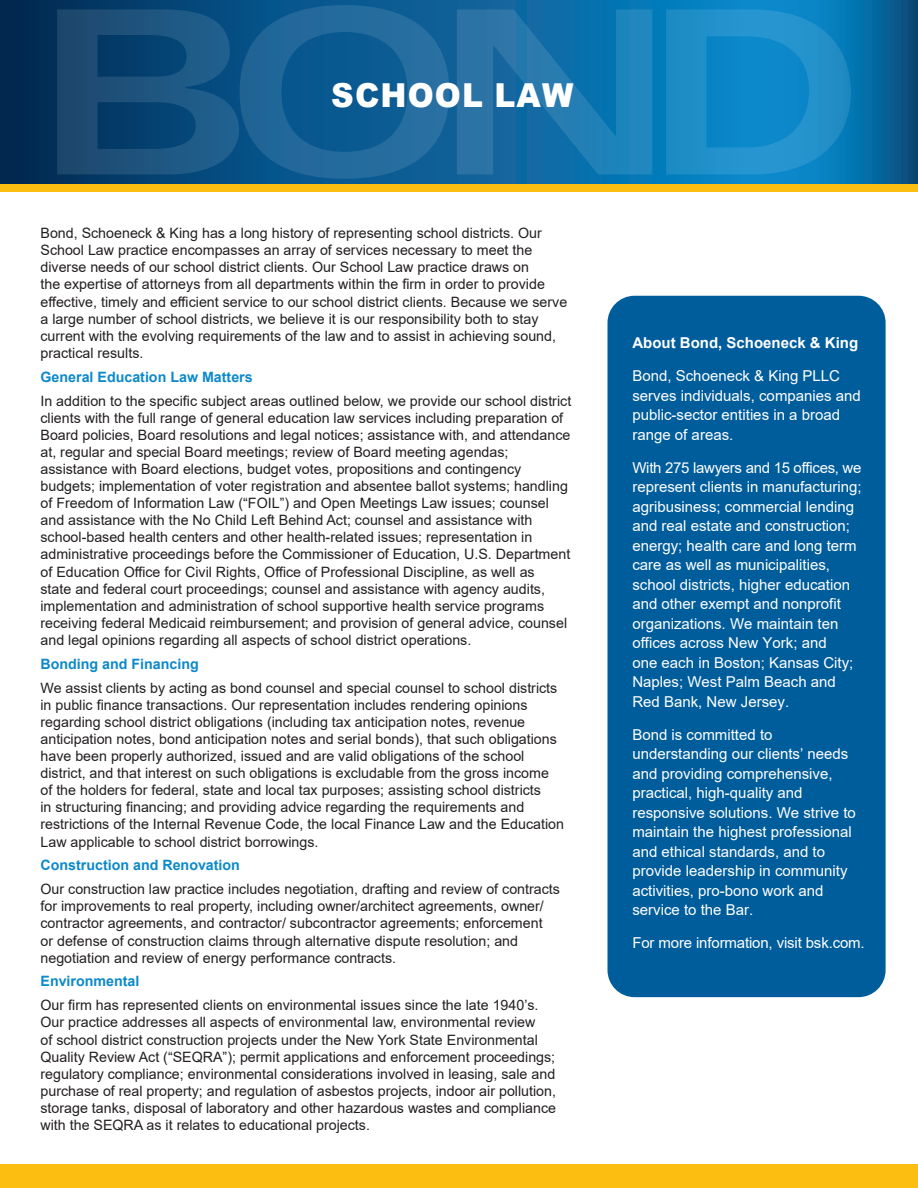
<style>
.page{position:relative;width:918px;height:1188px;background:#fff}
.page>*{position:absolute;margin:0;border:0;box-sizing:border-box;transform-origin:0 0}
.t1{font:900 33px "Arial";letter-spacing:.035em;color:#fff;scale:.95 1}
.t2{font:15px/19.5px "Arial";color:#fff}
.t3{font:700 15px "Arial";color:#fff}
.t4{font:14.25px/17.1px "Arial";color:#231f20}
.t5{font:700 14.25px "Arial";color:#0c89cb}
</style>
<div class="page">
<div style="left:0;top:138px;width:918px;height:54px;background:#fdbe12"></div>
<svg style="left:0;top:0;width:918px;height:184px;background:#055589"></svg>
<svg style="left:57px;top:5px;width:392px;height:174px;background:#155788"></svg>
<svg style="left:457px;top:9px;width:195px;height:165px;background:#1b75ac"></svg>
<svg style="left:666px;top:9px;width:185px;height:165px;background:#178bc7"></svg>
<div style="left:0;top:1164px;width:918px;height:24px;background:#fdbe12"></div>
<div style="left:608px;top:296px;width:278px;height:701px;background:#005d9c;border-radius:27px"></div>
<p class="t1" style="left:331px;top:72px;width:256px">SCHOOL LAW</p>
<p class="t4" style="left:40px;top:224px;width:528px">Bond, Schoeneck &amp; King has a long history of representing school districts. Our School Law practice encompasses an array of services necessary to meet the diverse needs of our school district clients. Our School Law practice draws on<br>the expertise of attorneys from all departments within the firm in order to provide effective, timely and efficient service to our school district clients. Because we serve a large number of school districts, we believe it is our responsibility both to stay current with the evolving requirements of the law and to assist in achieving sound, practical results.</p>
<p class="t5" style="left:40px;top:367px;width:214px">General Education Law Matters</p>
<p class="t4" style="left:40px;top:392px;width:532px">In addition to the specific subject areas outlined below, we provide our school district clients with the full range of general education law services including preparation of Board policies, Board resolutions and legal notices; assistance with, and attendance at, regular and special Board meetings; review of Board meeting agendas; assistance with Board elections, budget votes, propositions and contingency budgets; implementation of voter registration and absentee ballot systems; handling of Freedom of Information Law (“FOIL”) and Open Meetings Law issues; counsel and assistance with the No Child Left Behind Act; counsel and assistance with school-based health centers and other health-related issues; representation in administrative proceedings before the Commissioner of Education, U.S. Department of Education Office for Civil Rights, Office of Professional Discipline, as well as<br>state and federal court proceedings; counsel and assistance with agency audits, implementation and administration of school supportive health service programs receiving federal Medicaid reimbursement; and provision of general advice, counsel and legal opinions regarding all aspects of school district operations.</p>
<p class="t5" style="left:40px;top:654px;width:160px">Bonding and Financing</p>
<p class="t4" style="left:40px;top:679px;width:525px">We assist clients by acting as bond counsel and special counsel to school districts in public finance transactions. Our representation includes rendering opinions regarding school district obligations (including tax anticipation notes, revenue anticipation notes, bond anticipation notes and serial bonds), that such obligations have been properly authorized, issued and are valid obligations of the school district, and that interest on such obligations is excludable from the gross income of the holders for federal, state and local tax purposes; assisting school districts<br>in structuring financing; and providing advice regarding the requirements and restrictions of the Internal Revenue Code, the local Finance Law and the Education Law applicable to school district borrowings.</p>
<p class="t5" style="left:40px;top:855px;width:201px">Construction and Renovation</p>
<p class="t4" style="left:40px;top:881px;width:521px">Our construction law practice includes negotiation, drafting and review of contracts for improvements to real property, including owner/architect agreements, owner/ contractor agreements, and contractor/ subcontractor agreements; enforcement<br>or defense of construction claims through alternative dispute resolution; and negotiation and review of energy performance contracts.</p>
<p class="t5" style="left:40px;top:971px;width:100px">Environmental</p>
<p class="t4" style="left:40px;top:997px;width:517px">Our firm has represented clients on environmental issues since the late 1940’s.<br>Our practice addresses all aspects of environmental law, environmental review<br>of school district construction projects under the New York State Environmental Quality Review Act (“SEQRA”); permit applications and enforcement proceedings; regulatory compliance; environmental considerations involved in leasing, sale and purchase of real property; and regulation of asbestos projects, indoor air pollution, storage tanks, disposal of laboratory and other hazardous wastes and compliance with the SEQRA as it relates to educational projects.</p>
<p class="t3" style="left:632px;top:332px;width:227px">About Bond, Schoeneck &amp; King</p>
<p class="t2" style="left:632px;top:366px;width:230px">Bond, Schoeneck &amp; King PLLC serves individuals, companies and public-sector entities in a broad range of areas.</p>
<p class="t2" style="left:632px;top:458px;width:231px">With 275 lawyers and 15 offices, we represent clients in manufacturing; agribusiness; commercial lending and real estate and construction; energy; health care and long term care as well as municipalities, school districts, higher education and other exempt and nonprofit organizations. We maintain ten offices across New York; and<br>one each in Boston; Kansas City;<br>Naples; West Palm Beach and<br>Red Bank, New Jersey.</p>
<p class="t2" style="left:632px;top:725px;width:225px">Bond is committed to understanding our clients’ needs and providing comprehensive, practical, high-quality and responsive solutions. We strive to maintain the highest professional and ethical standards, and to provide leadership in community activities, pro-bono work and service to the Bar.</p>
<p class="t2" style="left:632px;top:933px;width:234px">For more information, visit bsk.com.</p>
</div>
